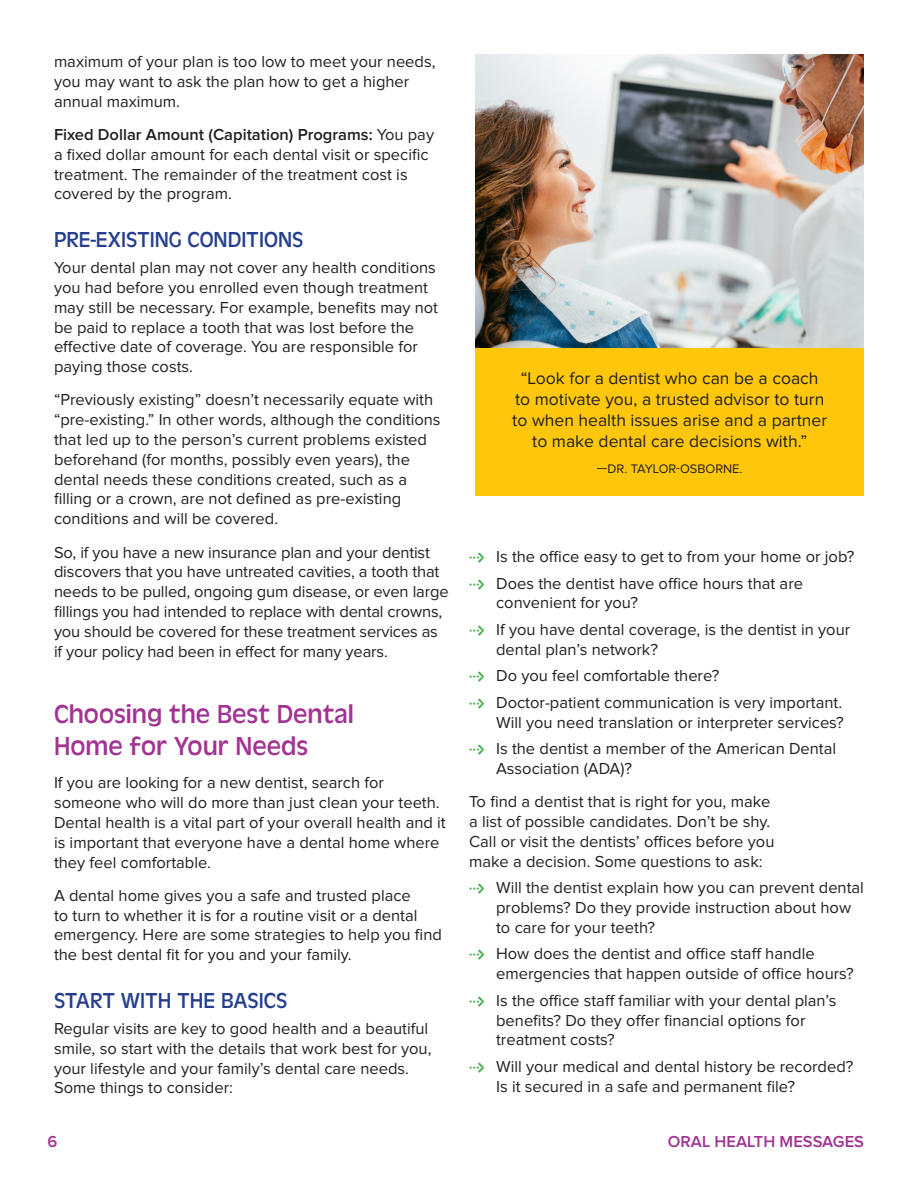
<style>
.page{position:relative;width:918px;height:1188px;background:#fff}
.page>*{position:absolute;margin:0;border:0;box-sizing:border-box;transform-origin:0 0}
.t1{font:27px/32.4px "Antique Oli T";color:#a23393}
.t2{font:22.5px "Antique Oli T";color:#253f8e}
.t3{font:17.55px/21px "Proxima Nova";color:#231f20;text-align:center}
.t4{font:16.5px/19.8px "Proxima Nova";color:#231f20}
.t5{font:600 16.5px "Proxima Nova";color:#a23393}
.t6{font:12.9px "Proxima Nova";color:#231f20}
.s1{font-weight:600}
.s2{font-family:"Eclectic Web STF";font-size:13.5px;color:#40ae49}
</style>
<div class="page">
<img style="left:475px;top:54px;width:389px;height:294px">
<div style="left:475px;top:348px;width:389px;height:147px;background:#fec70c"></div>
<p class="t4" style="left:54px;top:52px;width:383px">maximum of your plan is too low to meet your needs, you may want to ask the plan how to get a higher annual maximum.</p>
<p class="t4" style="left:54px;top:125px;width:382px"><span class="s1">Fixed Dollar Amount (Capitation) Programs:</span> You pay a fixed dollar amount for each dental visit or specific treatment. The remainder of the treatment cost is covered by the program.</p>
<h3 class="t2" style="left:54px;top:227px;width:251px">PRE-EXISTING CONDITIONS</h3>
<p class="t4" style="left:54px;top:258px;width:386px">Your dental plan may not cover any health conditions you had before you enrolled even though treatment may still be necessary. For example, benefits may not be paid to replace a tooth that was lost before the effective date of coverage. You are responsible for paying those costs.</p>
<p class="t4" style="left:54px;top:390px;width:388px">“Previously existing” doesn’t necessarily equate with “pre-existing.” In other words, although the conditions that led up to the person’s current problems existed beforehand (for months, possibly even years), the dental needs these conditions created, such as a filling or a crown, are not defined as pre-existing conditions and will be covered.</p>
<p class="t4" style="left:54px;top:543px;width:396px">So, if you have a new insurance plan and your dentist discovers that you have untreated cavities, a tooth that needs to be pulled, ongoing gum disease, or even large fillings you had intended to replace with dental crowns, you should be covered for these treatment services as if your policy had been in effect for many years.</p>
<h2 class="t1" style="left:54px;top:697px;width:302px">Choosing the Best Dental<br>Home for Your Needs</h2>
<p class="t4" style="left:54px;top:773px;width:393px">If you are looking for a new dentist, search for someone who will do more than just clean your teeth.<br>Dental health is a vital part of your overall health and it is important that everyone have a dental home where they feel comfortable.</p>
<p class="t4" style="left:54px;top:886px;width:389px">A dental home gives you a safe and trusted place<br>to turn to whether it is for a routine visit or a dental emergency. Here are some strategies to help you find the best dental fit for you and your family.</p>
<h3 class="t2" style="left:54px;top:988px;width:235px">START WITH THE BASICS</h3>
<p class="t4" style="left:54px;top:1019px;width:379px">Regular visits are key to good health and a beautiful smile, so start with the details that work best for you, your lifestyle and your family’s dental care needs.<br>Some things to consider:</p>
<p class="t3" style="left:512px;top:368px;width:316px">“Look for a dentist who can be a coach to motivate you, a trusted advisor to turn to when health issues arise and a partner to make dental care decisions with.”</p>
<p class="t6" style="left:597px;top:461px;width:147px">—DR. TAYLOR-OSBORNE.</p>
<p class="t4" style="left:469px;top:547px;width:387px"><span class="s2">0</span> Is the office easy to get to from your home or job?</p>
<p class="t4" style="left:496px;top:574px;width:308px;text-indent:-27px"><span class="s2">0</span> Does the dentist have office hours that are convenient for you?</p>
<p class="t4" style="left:496px;top:620px;width:356px;text-indent:-27px"><span class="s2">0</span> If you have dental coverage, is the dentist in your dental plan’s network?</p>
<p class="t4" style="left:469px;top:666px;width:252px"><span class="s2">0</span> Do you feel comfortable there?</p>
<p class="t4" style="left:469px;top:693px;width:376px;text-align:right"><span class="s2">0</span> Doctor-patient communication is very important.<br>Will you need translation or interpreter services?</p>
<p class="t4" style="left:496px;top:739px;width:342px;text-indent:-27px"><span class="s2">0</span> Is the dentist a member of the American Dental<br>Association (ADA)?</p>
<p class="t4" style="left:469px;top:792px;width:307px">To find a dentist that is right for you, make a list of possible candidates. Don’t be shy.<br>Call or visit the dentists’ offices before you make a decision. Some questions to ask:</p>
<p class="t4" style="left:496px;top:878px;width:369px;text-indent:-27px"><span class="s2">0</span> Will the dentist explain how you can prevent dental problems? Do they provide instruction about how to care for your teeth?</p>
<p class="t4" style="left:496px;top:944px;width:359px;text-indent:-27px"><span class="s2">0</span> How does the dentist and office staff handle emergencies that happen outside of office hours?</p>
<p class="t4" style="left:496px;top:991px;width:342px;text-indent:-27px"><span class="s2">0</span> Is the office staff familiar with your dental plan’s benefits? Do they offer financial options for treatment costs?</p>
<p class="t4" style="left:496px;top:1057px;width:359px;text-indent:-27px"><span class="s2">0</span> Will your medical and dental history be recorded?<br>Is it secured in a safe and permanent file?</p>
<p class="t5" style="left:48px;top:1132px;width:11px">6</p>
<p class="t5" style="left:668px;top:1132px;width:198px">ORAL HEALTH MESSAGES</p>
</div>
